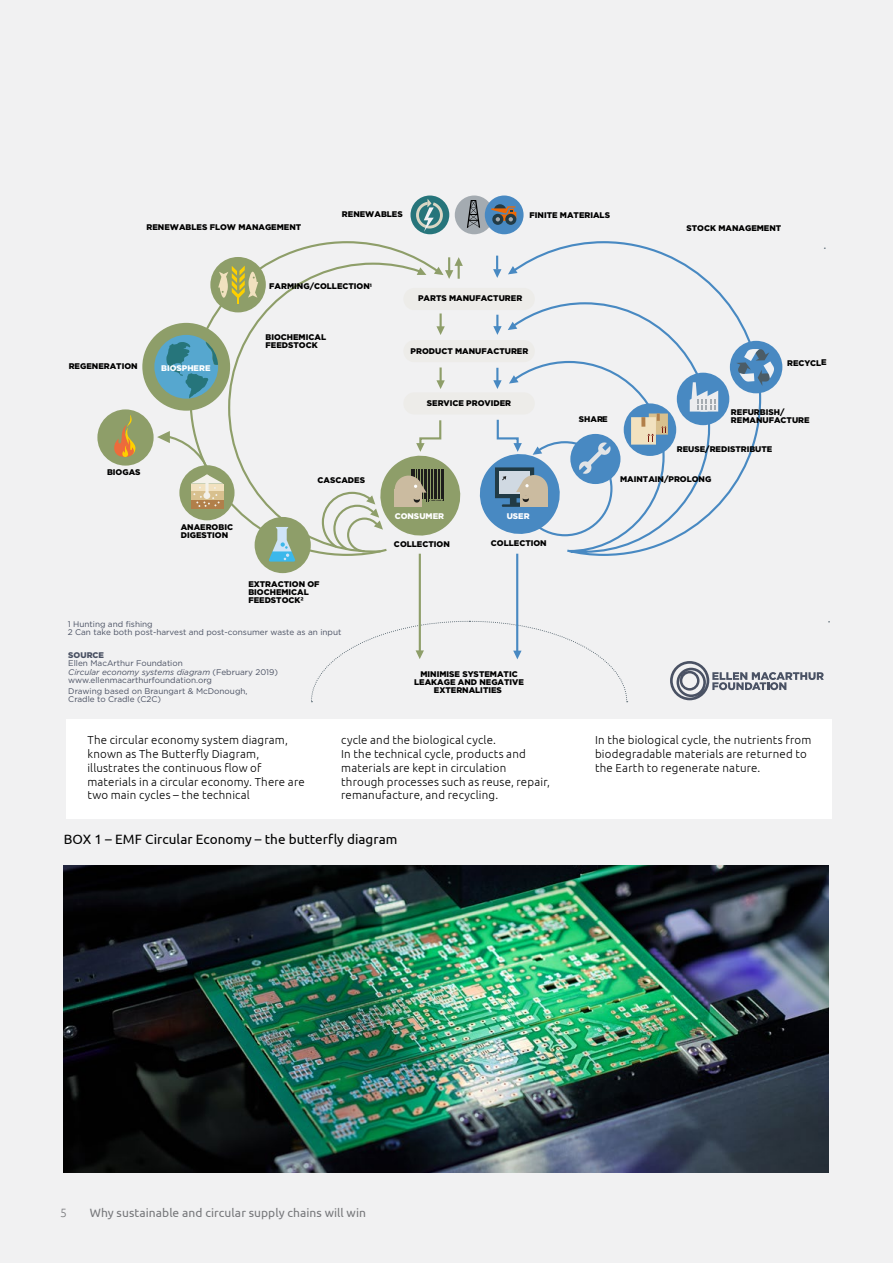
<style>
.page{position:relative;width:893px;height:1263px;background:#f1f1f2}
.page>*{position:absolute;margin:0;border:0;box-sizing:border-box;transform-origin:0 0}
.t1{font:13.5px "Ubuntu";letter-spacing:.005em;color:#000}
.t2{font:12px "Ubuntu";letter-spacing:.005em;color:#77787b}
.t3{font:300 12px "Ubuntu";color:#77787b}
.t4{font:300 11.55px/13.8px "Ubuntu";letter-spacing:.015em;color:#000}
.t5{font:900 8.25px/8.2px "Gotham";color:#000}
.t6{font:8.25px/8.2px "Gotham";color:#495062}
.t7{font:900 8.25px "Gotham";color:#fff}
.t8{font:900 8.25px "Gotham";color:#495062}
.t9{font:900 1.65px "Gotham";letter-spacing:.02em;color:#1d1d1b}
.s1{font-style:italic}
</style>
<div class="page">
<img style="left:63px;top:865px;width:766px;height:307px">
<div style="left:66px;top:719px;width:766px;height:100px;background:#fff"></div>
<div style="left:403px;top:392px;width:132px;height:22px;background:#edece9;border-radius:11px"></div>
<div style="left:403px;top:340px;width:132px;height:22px;background:#edece9;border-radius:11px"></div>
<div style="left:403px;top:288px;width:132px;height:22px;background:#edece9;border-radius:11px"></div>
<svg style="left:157px;top:431px;width:13px;height:12px"></svg>
<svg style="left:188px;top:241px;width:246px;height:316px"></svg>
<svg style="left:508px;top:241px;width:254px;height:316px"></svg>
<div style="left:142px;top:323px;width:88px;height:88px;background:#8e9e69;border-radius:50%"></div>
<svg style="left:154px;top:335px;width:64px;height:64px"></svg>
<div style="left:255px;top:517px;width:56px;height:56px;background:#8e9e69;border-radius:50%"></div>
<svg style="left:269px;top:527px;width:27px;height:35px"></svg>
<div style="left:210px;top:257px;width:56px;height:55px;background:#8e9e69;border-radius:50%"></div>
<svg style="left:218px;top:266px;width:40px;height:38px"></svg>
<svg style="left:508px;top:266px;width:10px;height:8px"></svg>
<svg style="left:508px;top:322px;width:9px;height:8px"></svg>
<svg style="left:509px;top:375px;width:9px;height:9px"></svg>
<div style="left:624px;top:403px;width:52px;height:53px;background:#4889c2;border-radius:50%"></div>
<svg style="left:631px;top:413px;width:37px;height:32px"></svg>
<div style="left:97px;top:409px;width:57px;height:57px;background:#8e9e69;border-radius:50%"></div>
<svg style="left:114px;top:415px;width:22px;height:42px"></svg>
<svg style="left:579px;top:442px;width:32px;height:32px"></svg>
<div style="left:677px;top:373px;width:52px;height:52px;background:#4889c2;border-radius:50%"></div>
<svg style="left:690px;top:382px;width:28px;height:30px"></svg>
<div style="left:730px;top:341px;width:52px;height:52px;background:#4889c2;border-radius:50%"></div>
<svg style="left:736px;top:348px;width:38px;height:38px"></svg>
<svg style="left:479px;top:418px;width:85px;height:120px"></svg>
<svg style="left:493px;top:315px;width:9px;height:20px"></svg>
<svg style="left:493px;top:368px;width:9px;height:21px"></svg>
<svg style="left:436px;top:313px;width:9px;height:22px"></svg>
<svg style="left:434px;top:257px;width:29px;height:22px"></svg>
<svg style="left:436px;top:367px;width:9px;height:22px"></svg>
<svg style="left:493px;top:256px;width:8px;height:22px"></svg>
<svg style="left:311px;top:620px;width:317px;height:82px"></svg>
<svg style="left:346px;top:418px;width:115px;height:135px"></svg>
<div style="left:455px;top:195px;width:39px;height:39px;background:#a4abb1;border-radius:50%"></div>
<svg style="left:467px;top:200px;width:13px;height:28px"></svg>
<div style="left:485px;top:195px;width:39px;height:39px;background:#4889c2;border-radius:50%"></div>
<svg style="left:505px;top:214px;width:11px;height:11px"></svg>
<svg style="left:492px;top:214px;width:11px;height:11px"></svg>
<svg style="left:491px;top:204px;width:25px;height:17px"></svg>
<svg style="left:410px;top:195px;width:39px;height:39px"></svg>
<div style="left:416px;top:202px;width:27px;height:26px;border:3px solid #dad7c5;border-radius:50%"></div>
<svg style="left:424px;top:199px;width:11px;height:33px"></svg>
<hr style="left:419px;top:554px;width:2px;height:98px;background:#8e9e69">
<hr style="left:516px;top:554px;width:2px;height:97px;background:#4889c2">
<div style="left:179px;top:465px;width:56px;height:55px;background:#8e9e69;border-radius:50%"></div>
<div style="left:191px;top:500px;width:32px;height:8px;background:#b17f4a"></div>
<svg style="left:191px;top:474px;width:32px;height:33px"></svg>
<svg style="left:670px;top:661px;width:154px;height:39px"></svg>
<p class="t5" style="left:342px;top:210px;width:62px">RENEWABLES</p>
<p class="t5" style="left:530px;top:210px;width:82px">FINITE MATERIALS</p>
<p class="t5" style="left:147px;top:223px;width:156px">RENEWABLES FLOW MANAGEMENT</p>
<p class="t5" style="left:686px;top:224px;width:96px">STOCK MANAGEMENT</p>
<p class="t5" style="left:69px;top:362px;width:70px">REGENERATION</p>
<p class="t7" style="left:161px;top:362px;width:51px">BIOSPHERE</p>
<p class="t5" style="left:269px;top:282px;width:104px">FARMING/COLLECTION<sup>1</sup></p>
<p class="t5" style="left:265px;top:333px;width:62px">BIOCHEMICAL<br>FEEDSTOCK</p>
<p class="t5" style="left:418px;top:294px;width:106px">PARTS MANUFACTURER</p>
<p class="t5" style="left:411px;top:347px;width:119px">PRODUCT MANUFACTURER</p>
<p class="t5" style="left:427px;top:399px;width:86px">SERVICE PROVIDER</p>
<p class="t5" style="left:107px;top:468px;width:35px">BIOGAS</p>
<p class="t5" style="left:181px;top:522px;width:54px">ANAEROBIC<br>DIGESTION</p>
<p class="t5" style="left:317px;top:476px;width:49px">CASCADES</p>
<p class="t5" style="left:248px;top:579px;width:73px">EXTRACTION OF<br>BIOCHEMICAL<br>FEEDSTOCK2</p>
<p class="t6" style="left:68px;top:620px;width:275px">1 Hunting and fishing<br>2 Can take both post-harvest and post-consumer waste as an input</p>
<p class="t8" style="left:68px;top:650px;width:37px">SOURCE</p>
<p class="t6" style="left:68px;top:659px;width:211px">Ellen MacArthur Foundation<br><span class="s1">Circular economy systems diagram</span> (February 2019) www.ellenmacarthurfoundation.org</p>
<p class="t6" style="left:68px;top:687px;width:181px">Drawing based on Braungart &amp; McDonough,<br>Cradle to Cradle (C2C)</p>
<p class="t9" style="left:429px;top:499px;width:16px">6 2803 0006 9</p>
<p class="t7" style="left:395px;top:510px;width:51px">CONSUMER</p>
<p class="t5" style="left:394px;top:540px;width:57px">COLLECTION</p>
<p class="t7" style="left:507px;top:510px;width:24px">USER</p>
<p class="t5" style="left:491px;top:539px;width:57px">COLLECTION</p>
<p class="t5" style="left:414px;top:669px;width:111px;text-align:center">MINIMISE SYSTEMATIC<br>LEAKAGE AND NEGATIVE<br>EXTERNALITIES</p>
<p class="t5" style="left:787px;top:358px;width:41px">RECYCLE</p>
<p class="t5" style="left:579px;top:415px;width:30px">SHARE</p>
<p class="t5" style="left:731px;top:408px;width:80px">REFURBISH/<br>REMANUFACTURE</p>
<p class="t5" style="left:677px;top:445px;width:97px">REUSE/REDISTRIBUTE</p>
<p class="t5" style="left:620px;top:475px;width:93px">MAINTAIN/PROLONG</p>
<p class="t4" style="left:87px;top:733px;width:219px">The circular economy system diagram, known as The Butterfly Diagram, illustrates the continuous flow of materials in a circular economy. There are two main cycles – the technical</p>
<p class="t4" style="left:341px;top:733px;width:210px">cycle and the biological cycle.<br>In the technical cycle, products and materials are kept in circulation through processes such as reuse, repair, remanufacture, and recycling.</p>
<p class="t4" style="left:595px;top:733px;width:218px">In the biological cycle, the nutrients from biodegradable materials are returned to the Earth to regenerate nature.</p>
<p class="t1" style="left:64px;top:830px;width:335px">BOX 1 – EMF Circular Economy – the butterfly diagram</p>
<p class="t3" style="left:60px;top:1205px;width:8px">5</p>
<p class="t2" style="left:90px;top:1205px;width:278px">Why sustainable and circular supply chains will win</p>
</div>
